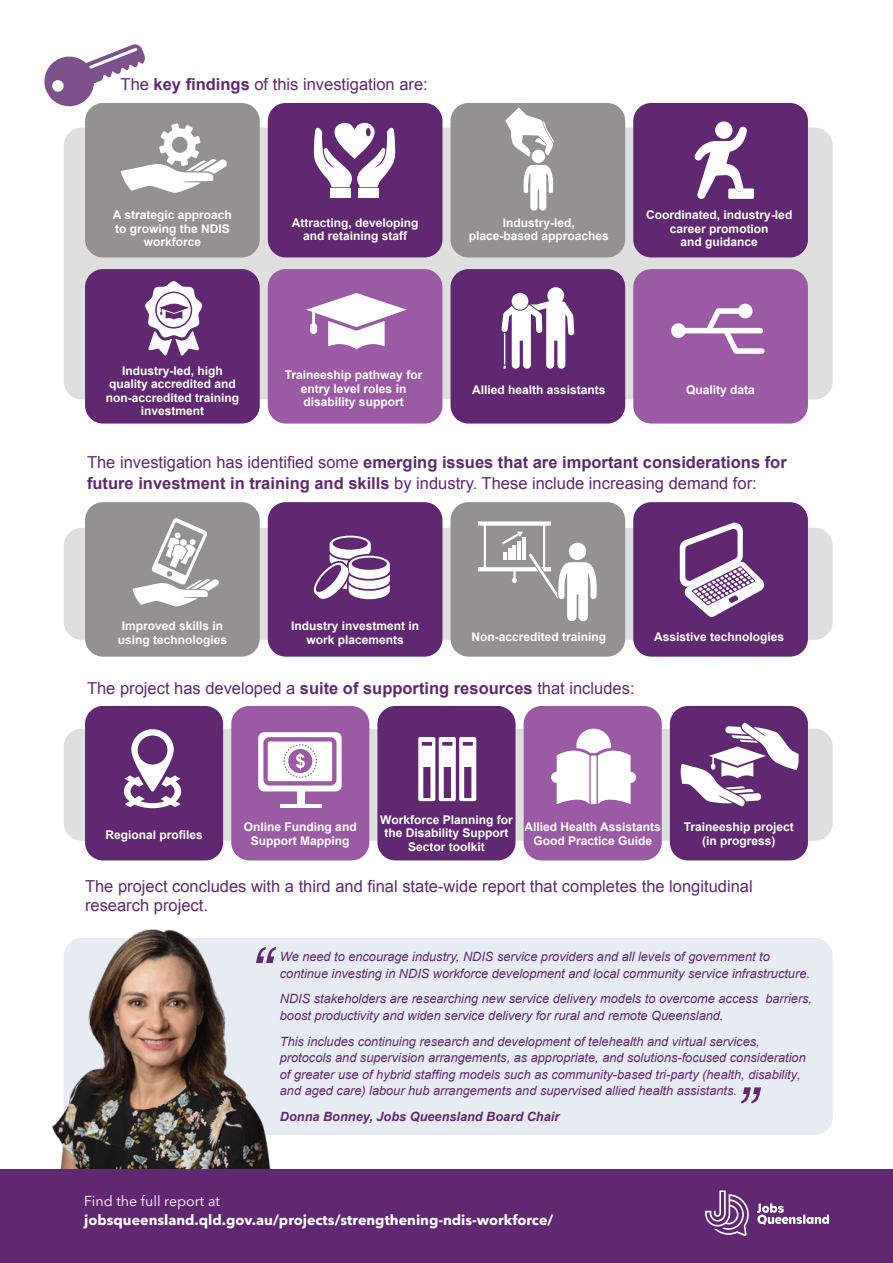
<style>
.page{position:relative;width:893px;height:1263px;background:#fff}
.page>*{position:absolute;margin:0;border:0;box-sizing:border-box;transform-origin:0 0}
.Body{font:16.5px/19.5px "Arial";color:#5f2870}
.Body-2{font:700 16.5px/21px "Arial";color:#5f2870}
.Body-3{font:700 14.25px/19.5px "Avenir Next LT Pro";color:#fff}
.Body-4{font:italic 12.75px/16.5px "Arial";color:#5f2870}
.Body-5{font:italic 700 12.75px "Arial";color:#5f2870}
.Body-6{font:700 12px/13.5px "Arial";color:#fff;text-align:center}
.s1{font-weight:700}
.s2{font-weight:400}
</style>
<div class="page">
<div style="left:64px;top:128px;width:769px;height:271px;background:#e0dfdf;border-radius:18px"></div>
<div style="left:64px;top:528px;width:769px;height:112px;background:#e0dfdf;border-radius:18px"></div>
<div style="left:64px;top:729px;width:769px;height:112px;background:#e0dfdf;border-radius:18px"></div>
<div style="left:85px;top:103px;width:175px;height:154px;background:#939191;border-radius:18px"></div>
<div style="left:85px;top:502px;width:175px;height:155px;background:#939191;border-radius:18px"></div>
<div style="left:85px;top:706px;width:138px;height:154px;background:#5f2870;border-radius:18px"></div>
<div style="left:231px;top:706px;width:138px;height:154px;background:#9b5ba4;border-radius:18px"></div>
<div style="left:377px;top:706px;width:138px;height:154px;background:#5f2870;border-radius:18px"></div>
<div style="left:524px;top:706px;width:138px;height:154px;background:#9b5ba4;border-radius:18px"></div>
<div style="left:670px;top:706px;width:138px;height:154px;background:#5f2870;border-radius:18px"></div>
<div style="left:85px;top:269px;width:175px;height:155px;background:#5f2870;border-radius:18px"></div>
<div style="left:268px;top:103px;width:174px;height:154px;background:#5f2870;border-radius:18px"></div>
<div style="left:268px;top:502px;width:174px;height:155px;background:#5f2870;border-radius:18px"></div>
<div style="left:268px;top:269px;width:174px;height:155px;background:#9b5ba4;border-radius:18px"></div>
<div style="left:450px;top:103px;width:175px;height:154px;background:#939191;border-radius:18px"></div>
<div style="left:450px;top:502px;width:175px;height:155px;background:#939191;border-radius:18px"></div>
<div style="left:450px;top:269px;width:175px;height:155px;background:#5f2870;border-radius:18px"></div>
<div style="left:633px;top:103px;width:175px;height:154px;background:#5f2870;border-radius:18px"></div>
<div style="left:633px;top:502px;width:175px;height:155px;background:#5f2870;border-radius:18px"></div>
<div style="left:633px;top:269px;width:175px;height:155px;background:#9b5ba4;border-radius:18px"></div>
<svg style="left:121px;top:123px;width:106px;height:70px"></svg>
<div style="left:330px;top:188px;width:21px;height:10px;background:#fff"></div>
<svg style="left:313px;top:123px;width:83px;height:64px"></svg>
<div style="left:358px;top:188px;width:21px;height:10px;background:#fff"></div>
<svg style="left:124px;top:729px;width:57px;height:79px"></svg>
<div style="left:715px;top:121px;width:17px;height:18px;background:#fff;border-radius:50%"></div>
<svg style="left:694px;top:127px;width:60px;height:72px"></svg>
<svg style="left:145px;top:281px;width:58px;height:75px"></svg>
<svg style="left:306px;top:293px;width:101px;height:56px"></svg>
<svg style="left:501px;top:287px;width:73px;height:82px"></svg>
<svg style="left:671px;top:304px;width:93px;height:50px"></svg>
<svg style="left:44px;top:44px;width:101px;height:66px"></svg>
<svg style="left:680px;top:522px;width:85px;height:95px"></svg>
<svg style="left:478px;top:521px;width:119px;height:101px"></svg>
<svg style="left:313px;top:536px;width:77px;height:64px"></svg>
<svg style="left:133px;top:518px;width:86px;height:89px"></svg>
<svg style="left:505px;top:107px;width:49px;height:50px"></svg>
<div style="left:532px;top:150px;width:13px;height:13px;background:#fff;border-radius:50%"></div>
<svg style="left:523px;top:165px;width:31px;height:46px"></svg>
<svg style="left:258px;top:732px;width:84px;height:59px"></svg>
<div style="left:297px;top:789px;width:8px;height:17px;background:#fff"></div>
<hr style="left:280px;top:804px;width:42px;height:4px;background:#fff">
<svg style="left:418px;top:737px;width:58px;height:64px"></svg>
<div style="left:551px;top:772px;width:11px;height:11px;background:#f7f2f7;border-radius:50%"></div>
<div style="left:552px;top:773px;width:9px;height:9px;background:#fff;border-radius:50%"></div>
<div style="left:625px;top:772px;width:11px;height:11px;background:#fff;border-radius:50%"></div>
<svg style="left:557px;top:729px;width:74px;height:75px"></svg>
<svg style="left:680px;top:723px;width:119px;height:83px"></svg>
<div style="left:64px;top:938px;width:769px;height:197px;background:#e7ecf2;border-radius:18px"></div>
<img style="left:52px;top:929px;width:219px;height:240px">
<svg style="left:256px;top:947px;width:20px;height:16px"></svg>
<svg style="left:741px;top:1087px;width:20px;height:16px"></svg>
<div style="left:0;top:1169px;width:893px;height:94px;background:#5f2870"></div>
<svg style="left:705px;top:1190px;width:44px;height:46px"></svg>
<svg style="left:757px;top:1203px;width:72px;height:22px"></svg>
<p class="Body" style="left:121px;top:75px;width:309px">The <span class="s1">key findings</span> of this investigation are:</p>
<p class="Body-6" style="left:113px;top:209px;width:120px">A strategic approach to growing the NDIS workforce</p>
<p class="Body-6" style="left:292px;top:216px;width:128px">Attracting, developing and retaining staff</p>
<p class="Body-6" style="left:469px;top:216px;width:142px">Industry-led, place-based approaches</p>
<p class="Body-6" style="left:646px;top:209px;width:148px">Coordinated, industry-led career promotion<br>and guidance</p>
<p class="Body-6" style="left:106px;top:364px;width:135px">Industry-led, high quality accredited and non-accredited training investment</p>
<p class="Body-6" style="left:285px;top:369px;width:139px">Traineeship pathway for entry level roles in disability support</p>
<p class="Body-6" style="left:472px;top:384px;width:135px">Allied health assistants</p>
<p class="Body-6" style="left:686px;top:384px;width:70px">Quality data</p>
<p class="Body-2" style="left:87px;top:452px;width:701px"><span class="s2">The investigation has identified some</span> emerging issues that are important considerations for future investment in training and skills <span class="s2">by industry. These include increasing demand for:</span></p>
<p class="Body-6" style="left:118px;top:620px;width:111px">Improved skills in using technologies</p>
<p class="Body-6" style="left:291px;top:620px;width:130px">Industry investment in work placements</p>
<p class="Body-6" style="left:471px;top:630px;width:136px">Non-accredited training</p>
<p class="Body" style="left:87px;top:678px;width:549px">The project has developed a <span class="s1">suite of supporting resources</span> that includes:</p>
<p class="Body-6" style="left:654px;top:630px;width:132px">Assistive technologies</p>
<p class="Body-6" style="left:380px;top:813px;width:134px">Workforce Planning for the Disability Support<br>Sector toolkit</p>
<p class="Body" style="left:85px;top:876px;width:669px">The project concludes with a third and final state-wide report that completes the longitudinal research project.</p>
<p class="Body-4" style="left:280px;top:949px;width:532px">We need to encourage industry, NDIS service providers and all levels of government to continue investing in NDIS workforce development and local community service infrastructure.</p>
<p class="Body-4" style="left:280px;top:991px;width:534px">NDIS stakeholders are researching new service delivery models to overcome access barriers, boost productivity and widen service delivery for rural and remote Queensland.</p>
<p class="Body-4" style="left:280px;top:1033px;width:527px">This includes continuing research and development of telehealth and virtual services, protocols and supervision arrangements, as appropriate, and solutions-focused consideration of greater use of hybrid staffing models such as community-based tri-party (health, disability, and aged care) labour hub arrangements and supervised allied health assistants.</p>
<p class="Body-5" style="left:280px;top:1108px;width:281px">Donna Bonney, Jobs Queensland Board Chair</p>
<p class="Body-6" style="left:105px;top:828px;width:99px">Regional profiles</p>
<p class="Body-6" style="left:244px;top:821px;width:114px">Online Funding and<br>Support Mapping</p>
<p class="Body-6" style="left:525px;top:821px;width:138px">Allied Health Assistants<br>Good Practice Guide</p>
<p class="Body-6" style="left:684px;top:821px;width:112px">Traineeship project (in progress)</p>
<p class="Body-3" style="left:84px;top:1191px;width:471px"><span class="s2">Find the full report at </span>jobsqueensland.qld.gov.au/projects/strengthening-ndis-workforce/</p>
</div>
